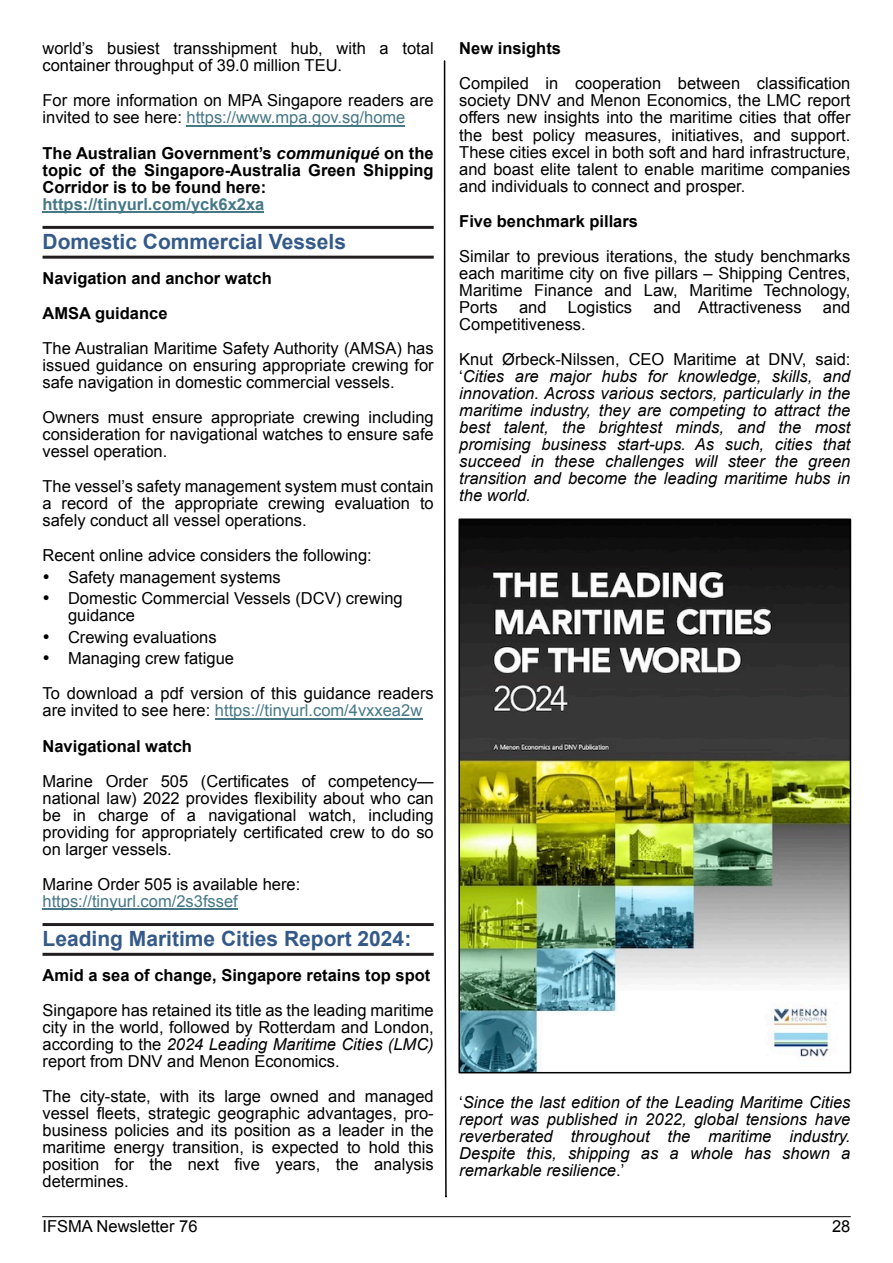
<style>
.page{position:relative;width:893px;height:1263px;background:#fff}
.page>*{position:absolute;margin:0;border:0;box-sizing:border-box;transform-origin:0 0}
.t1{font:700 21px "Arial";color:#345a8a}
.t2{font:16.5px/17.1px "Arial";color:#000;text-align:justify}
.t3{font:italic 16.5px/17.1px "Arial";color:#000;text-align:justify}
.t4{font:700 16.5px/17.1px "Arial";color:#000;text-align:justify}
.t5{font:16.5px/35.1px "Arial";color:#467886}
.t6{font:700 16.5px "Arial";color:#467886}
.s1{color:#467886}
.s2{font-style:italic}
.s3{color:#000}
.s4{font-weight:700;color:#000}
.s5{font-style:normal}
</style>
<div class="page">
<svg style="left:443px;top:60px;width:4px;height:1138px"></svg>
<hr style="left:43px;top:226px;width:391px;height:3px;background:#231f20">
<hr style="left:43px;top:256px;width:391px;height:3px;background:#231f20">
<hr style="left:43px;top:923px;width:391px;height:3px;background:#231f20">
<hr style="left:43px;top:953px;width:391px;height:3px;background:#231f20">
<hr style="left:187px;top:125px;width:218px;height:1px;background:#467886">
<hr style="left:43px;top:211px;width:221px;height:2px;background:#467886">
<hr style="left:215px;top:718px;width:207px;height:1px;background:#467886">
<hr style="left:43px;top:908px;width:195px;height:2px;background:#467886">
<img style="left:461px;top:521px;width:387px;height:549px">
<div style="left:458px;top:518px;width:393px;height:555px;border:2px solid #000001"></div>
<hr style="left:43px;top:1216px;width:807px;height:1px;background:#000">
<p class="t2" style="left:43px;top:42px;width:393px">world’s busiest transshipment hub, with a total container throughput of 39.0 million TEU.</p>
<p class="t2" style="left:43px;top:94px;width:393px">For more information on MPA Singapore readers are invited to see here: <span class="s1">https://www.mpa.gov.sg/home</span></p>
<p class="t4" style="left:43px;top:146px;width:393px">The Australian Government’s <span class="s2">communiqué</span> on the topic of the Singapore-Australia Green Shipping Corridor is to be found here:</p>
<p class="t6" style="left:43px;top:198px;width:223px">https://tinyurl.com/yck6x2xa</p>
<p class="t1" style="left:43px;top:233px;width:305px">Domestic Commercial Vessels</p>
<p class="t4" style="left:43px;top:262px;width:231px;line-height:35.1px">Navigation and anchor watch<br>AMSA guidance</p>
<p class="t2" style="left:43px;top:341px;width:393px">The Australian Maritime Safety Authority (AMSA) has issued guidance on ensuring appropriate crewing for safe navigation in domestic commercial vessels.</p>
<p class="t2" style="left:43px;top:410px;width:393px">Owners must ensure appropriate crewing including consideration for navigational watches to ensure safe vessel operation.</p>
<p class="t2" style="left:43px;top:479px;width:393px">The vessel’s safety management system must contain a record of the appropriate crewing evaluation to safely conduct all vessel operations.</p>
<p class="t2" style="left:43px;top:548px;width:331px">Recent online advice considers the following:</p>
<p class="t2" style="left:43px;top:570px;width:240px">• Safety management systems</p>
<p class="t2" style="left:68px;top:591px;width:336px;text-indent:-26px">• Domestic Commercial Vessels (DCV) crewing guidance</p>
<p class="t2" style="left:43px;top:630px;width:176px">• Crewing evaluations</p>
<p class="t2" style="left:43px;top:642px;width:393px;line-height:35.1px">• Managing crew fatigue<br>To download a pdf version of this guidance readers</p>
<p class="t5" style="left:43px;top:695px;width:381px"><span class="s3">are invited to see here:</span> https://tinyurl.com/4vxxea2w<br><span class="s4">Navigational watch</span></p>
<p class="t2" style="left:43px;top:774px;width:393px">Marine Order 505 (Certificates of competency— national law) 2022 provides flexibility about who can be in charge of a navigational watch, including providing for appropriately certificated crew to do so on larger vessels.</p>
<p class="t2" style="left:43px;top:877px;width:259px">Marine Order 505 is available here:</p>
<p class="t5" style="left:43px;top:885px;width:197px">https://tinyurl.com/2s3fssef</p>
<p class="t1" style="left:43px;top:930px;width:370px">Leading Maritime Cities Report 2024:</p>
<p class="t4" style="left:43px;top:968px;width:389px">Amid a sea of change, Singapore retains top spot</p>
<p class="t2" style="left:43px;top:1003px;width:393px">Singapore has retained its title as the leading maritime city in the world, followed by Rotterdam and London, according to the <span class="s2">2024 Leading Maritime Cities (LMC) </span>report from DNV and Menon Economics.</p>
<p class="t2" style="left:43px;top:1089px;width:393px">The city-state, with its large owned and managed vessel fleets, strategic geographic advantages, pro&shy;business policies and its position as a leader in the maritime energy transition, is expected to hold this position for the next five years, the analysis determines.</p>
<p class="t4" style="left:459px;top:42px;width:103px">New insights</p>
<p class="t2" style="left:459px;top:77px;width:393px">Compiled in cooperation between classification society DNV and Menon Economics, the LMC report offers new insights into the maritime cities that offer the best policy measures, initiatives, and support.<br>These cities excel in both soft and hard infrastructure, and boast elite talent to enable maritime companies and individuals to connect and prosper.</p>
<p class="t4" style="left:459px;top:214px;width:180px">Five benchmark pillars</p>
<p class="t2" style="left:459px;top:249px;width:393px">Similar to previous iterations, the study benchmarks each maritime city on five pillars – Shipping Centres, Maritime Finance and Law, Maritime Technology, Ports</p>
<p class="t2" style="left:519px;top:300px;width:29px">and</p>
<p class="t2" style="left:568px;top:300px;width:66px">Logistics</p>
<p class="t2" style="left:653px;top:300px;width:150px">and Attractiveness</p>
<p class="t2" style="left:823px;top:300px;width:29px">and</p>
<p class="t2" style="left:459px;top:308px;width:393px;line-height:35.1px">Competitiveness.<br>Knut Ørbeck-Nilssen, CEO Maritime at DNV, said:</p>
<p class="t3" style="left:459px;top:369px;width:393px"><span class="s5">‘</span>Cities are major hubs for knowledge, skills, and innovation. Across various sectors, particularly in the maritime industry, they are competing to attract the best talent, the brightest minds, and the most promising business start-ups. As such, cities that succeed in these challenges will steer the green transition and become the leading maritime hubs in the world.</p>
<p class="t3" style="left:459px;top:1095px;width:393px"><span class="s5">‘</span>Since the last edition of the Leading Maritime Cities report was published in 2022, global tensions have reverberated throughout the maritime industry.<br>Despite this, shipping as a whole has shown a remarkable resilience<span class="s5">.’</span></p>
<p class="t2" style="left:43px;top:1219px;width:156px">IFSMA Newsletter 76</p>
<p class="t2" style="left:832px;top:1219px;width:20px">28</p>
</div>
